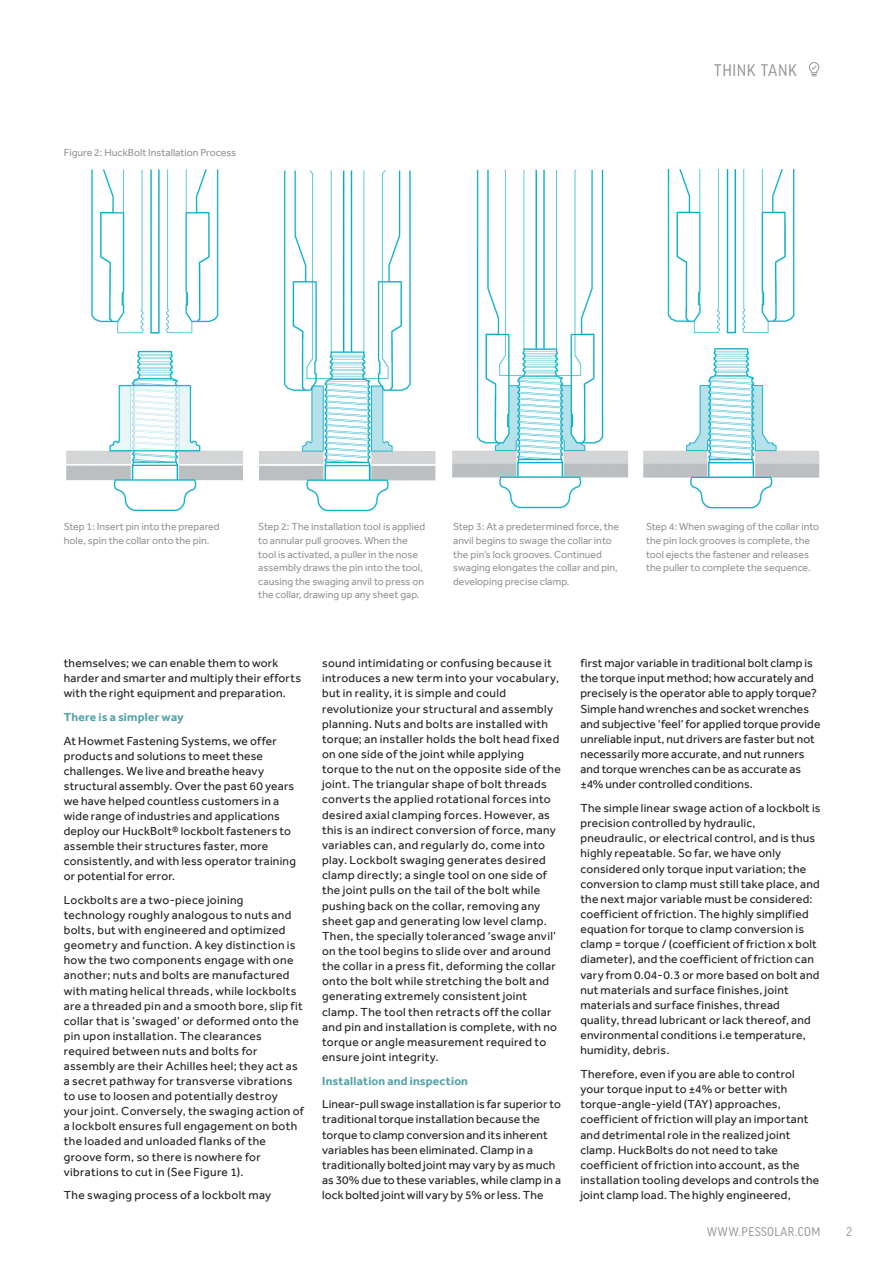
<style>
.page{position:relative;width:893px;height:1263px;background:#fff}
.page>*{position:absolute;margin:0;border:0;box-sizing:border-box;transform-origin:0 0}
.Page_head_2015{font:18px "Good Headline Pro Narr";letter-spacing:.02em;color:#939598}
.t1{font:13.5px "Good Headline Pro Narr";letter-spacing:.035em;color:#939598}
.Body_Copy_2015{font:12px/15.1px "Effra";letter-spacing:.02em;color:#231f20}
.Body_Copy_2015-2{font:700 12px "Effra";letter-spacing:.015em;color:#53a2a8}
.CAPTIONS{font:10.5px/13.5px "Effra";color:#939598}
</style>
<div class="page">
<svg style="left:809px;top:62px;width:11px;height:15px"></svg>
<img style="left:66px;top:169px;width:177px;height:342px">
<img style="left:259px;top:170px;width:177px;height:342px">
<img style="left:452px;top:169px;width:177px;height:340px">
<img style="left:643px;top:169px;width:177px;height:340px">
<p class="CAPTIONS" style="left:64px;top:145px;width:174px">Figure 2: HuckBolt Installation Process</p>
<p class="Page_head_2015" style="left:714px;top:61px;width:84px">THINK TANK</p>
<p class="CAPTIONS" style="left:64px;top:520px;width:157px">Step 1: Insert pin into the prepared hole, spin the collar onto the pin.</p>
<p class="CAPTIONS" style="left:258px;top:520px;width:168px">Step 2: The installation tool is applied to annular pull grooves. When the tool is activated, a puller in the nose assembly draws the pin into the tool, causing the swaging anvil to press on the collar, drawing up any sheet gap.</p>
<p class="CAPTIONS" style="left:453px;top:520px;width:168px">Step 3: At a predetermined force, the anvil begins to swage the collar into the pin’s lock grooves. Continued swaging elongates the collar and pin, developing precise clamp.</p>
<p class="CAPTIONS" style="left:646px;top:520px;width:175px">Step 4: When swaging of the collar into the pin lock grooves is complete, the tool ejects the fastener and releases the puller to complete the sequence.</p>
<p class="Body_Copy_2015" style="left:64px;top:655px;width:239px">themselves; we can enable them to work harder and smarter and multiply their efforts with the right equipment and preparation.</p>
<p class="Body_Copy_2015-2" style="left:64px;top:710px;width:122px">There is a simpler way</p>
<p class="Body_Copy_2015" style="left:64px;top:733px;width:234px">At Howmet Fastening Systems, we offer products and solutions to meet these challenges. We live and breathe heavy structural assembly. Over the past 60 years we have helped countless customers in a wide range of industries and applications deploy our HuckBolt® lockbolt fasteners to assemble their structures faster, more consistently, and with less operator training or potential for error.</p>
<p class="Body_Copy_2015" style="left:64px;top:892px;width:242px">Lockbolts are a two-piece joining technology roughly analogous to nuts and bolts, but with engineered and optimized geometry and function. A key distinction is how the two components engage with one another; nuts and bolts are manufactured with mating helical threads, while lockbolts are a threaded pin and a smooth bore, slip fit collar that is ‘swaged’ or deformed onto the pin upon installation. The clearances required between nuts and bolts for assembly are their Achilles heel; they act as a secret pathway for transverse vibrations to use to loosen and potentially destroy your joint. Conversely, the swaging action of a lockbolt ensures full engagement on both the loaded and unloaded flanks of the groove form, so there is nowhere for vibrations to cut in (See Figure 1).</p>
<p class="Body_Copy_2015" style="left:64px;top:1187px;width:209px">The swaging process of a lockbolt may</p>
<p class="Body_Copy_2015" style="left:322px;top:655px;width:240px">sound intimidating or confusing because it introduces a new term into your vocabulary, but in reality, it is simple and could revolutionize your structural and assembly planning. Nuts and bolts are installed with torque; an installer holds the bolt head fixed on one side of the joint while applying torque to the nut on the opposite side of the joint. The triangular shape of bolt threads converts the applied rotational forces into desired axial clamping forces. However, as this is an indirect conversion of force, many variables can, and regularly do, come into play. Lockbolt swaging generates desired clamp directly; a single tool on one side of the joint pulls on the tail of the bolt while pushing back on the collar, removing any sheet gap and generating low level clamp.<br>Then, the specially toleranced ‘swage anvil’ on the tool begins to slide over and around the collar in a press fit, deforming the collar onto the bolt while stretching the bolt and generating extremely consistent joint clamp. The tool then retracts off the collar and pin and installation is complete, with no torque or angle measurement required to ensure joint integrity.</p>
<p class="Body_Copy_2015-2" style="left:322px;top:1073px;width:147px">Installation and inspection</p>
<p class="Body_Copy_2015" style="left:322px;top:1096px;width:240px">Linear-pull swage installation is far superior to traditional torque installation because the torque to clamp conversion and its inherent variables has been eliminated. Clamp in a traditionally bolted joint may vary by as much as 30% due to these variables, while clamp in a lock bolted joint will vary by 5% or less. The</p>
<p class="Body_Copy_2015" style="left:580px;top:655px;width:242px">first major variable in traditional bolt clamp is the torque input method; how accurately and precisely is the operator able to apply torque?<br>Simple hand wrenches and socket wrenches and subjective ‘feel’ for applied torque provide unreliable input, nut drivers are faster but not necessarily more accurate, and nut runners and torque wrenches can be as accurate as ±4% under controlled conditions.</p>
<p class="Body_Copy_2015" style="left:580px;top:800px;width:242px">The simple linear swage action of a lockbolt is precision controlled by hydraulic, pneudraulic, or electrical control, and is thus highly repeatable. So far, we have only considered only torque input variation; the conversion to clamp must still take place, and the next major variable must be considered: coefficient of friction. The highly simplified equation for torque to clamp conversion is clamp = torque / (coefficient of friction x bolt diameter), and the coefficient of friction can vary from 0.04-0.3 or more based on bolt and nut materials and surface finishes, joint materials and surface finishes, thread quality, thread lubricant or lack thereof, and environmental conditions i.e temperature, humidity, debris.</p>
<p class="Body_Copy_2015" style="left:580px;top:1066px;width:240px">Therefore, even if you are able to control your torque input to ±4% or better with torque-angle-yield (TAY) approaches, coefficient of friction will play an important and detrimental role in the realized joint clamp. HuckBolts do not need to take coefficient of friction into account, as the installation tooling develops and controls the joint clamp load. The highly engineered,</p>
<p class="t1" style="left:707px;top:1225px;width:115px">WWW.PESSOLAR.COM</p>
<p class="t1" style="left:846px;top:1225px;width:8px">2</p>
</div>
